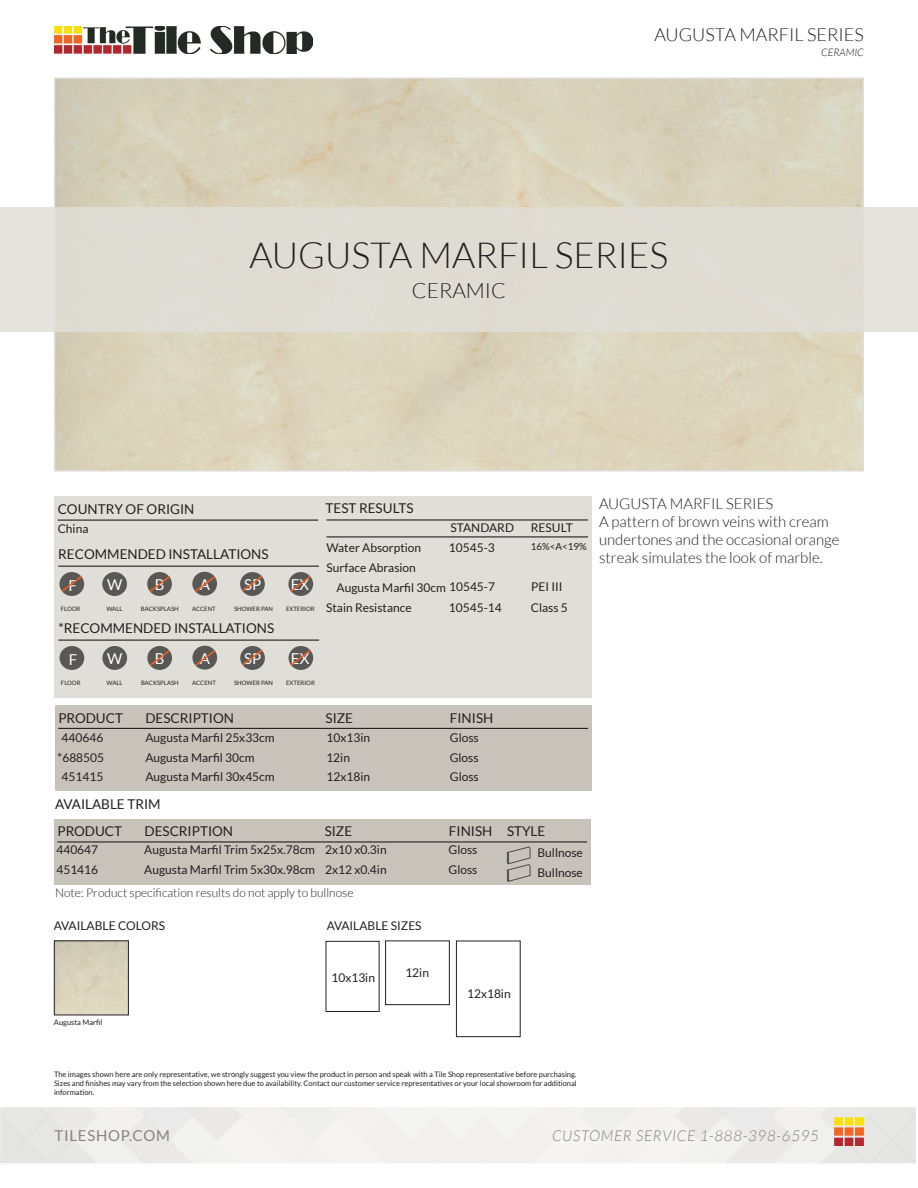
<style>
.page{position:relative;width:918px;height:1188px;background:#fff}
.page>*{position:absolute;margin:0;border:0;box-sizing:border-box;transform-origin:0 0}
.t1{font:300 36px "Lato";color:#231f20}
.t2{font:300 21px "Lato";color:#231f20}
.t3{font:300 18px "Lato";color:#231f20}
.t4{font:300 15px/18px "Lato";color:#231f20}
.t5{font:italic 300 15px "Lato";letter-spacing:.05em;color:#8b8178}
.t6{font:15px "Lato";color:#fff}
.t7{font:15px "Lato";letter-spacing:.05em;color:#8b8178}
.t8{font:13.5px "Lato";color:#231f20}
.t9{font:12px "Lato";color:#231f20}
.t10{font:300 12px "Lato";color:#231f20}
.t11{font:italic 300 10.5px "Lato";color:#231f20}
.t12{font:9.75px "Lato";color:#231f20}
.t13{font:7.5px/9px "Lato";color:#231f20;text-align:justify}
.t14{font:6px "Lato";color:#231f20}
</style>
<div class="page">
<svg style="left:0;top:1107px;width:916px;height:56px"></svg>
<img style="left:54px;top:26px;width:259px;height:28px">
<img style="left:834px;top:1118px;width:29px;height:28px">
<div style="left:54px;top:77px;width:810px;height:395px;border:2px solid #e0ded8"></div>
<div style="left:0;top:207px;width:918px;height:124px;background:#e0ded8"></div>
<div style="left:54px;top:496px;width:537px;height:202px;background:#e0ded8"></div>
<hr style="left:327px;top:519px;width:261px;height:2px;background:#231f20">
<hr style="left:327px;top:536px;width:261px;height:1px;background:#231f20">
<svg style="left:59px;top:572px;width:25px;height:24px"></svg>
<div style="left:102px;top:572px;width:25px;height:24px;background:#595856;border-radius:50%"></div>
<svg style="left:147px;top:572px;width:25px;height:24px"></svg>
<svg style="left:192px;top:572px;width:25px;height:24px"></svg>
<svg style="left:240px;top:572px;width:25px;height:24px"></svg>
<svg style="left:288px;top:572px;width:25px;height:24px"></svg>
<hr style="left:58px;top:566px;width:261px;height:1px;background:#231f20">
<hr style="left:58px;top:520px;width:260px;height:1px;background:#231f20">
<div style="left:55px;top:705px;width:537px;height:86px;background:#c7c2ba"></div>
<hr style="left:58px;top:728px;width:530px;height:1px;background:#231f20">
<svg style="left:60px;top:574px;width:24px;height:19px"></svg>
<svg style="left:148px;top:574px;width:24px;height:19px"></svg>
<svg style="left:193px;top:574px;width:24px;height:19px"></svg>
<svg style="left:241px;top:574px;width:23px;height:19px"></svg>
<svg style="left:289px;top:574px;width:23px;height:19px"></svg>
<img style="left:56px;top:942px;width:71px;height:71px">
<div style="left:54px;top:940px;width:75px;height:75px;border:1px solid #231f20"></div>
<div style="left:54px;top:819px;width:537px;height:66px;background:#c7c2ba"></div>
<hr style="left:57px;top:841px;width:530px;height:2px;background:#231f20">
<svg style="left:506px;top:846px;width:25px;height:36px"></svg>
<div style="left:60px;top:646px;width:24px;height:24px;background:#595856;border-radius:50%"></div>
<div style="left:102px;top:646px;width:25px;height:24px;background:#595856;border-radius:50%"></div>
<svg style="left:147px;top:646px;width:25px;height:24px"></svg>
<svg style="left:192px;top:646px;width:25px;height:24px"></svg>
<svg style="left:240px;top:646px;width:25px;height:24px"></svg>
<svg style="left:289px;top:646px;width:24px;height:24px"></svg>
<hr style="left:58px;top:640px;width:261px;height:1px;background:#231f20">
<svg style="left:148px;top:648px;width:24px;height:19px"></svg>
<svg style="left:194px;top:648px;width:23px;height:19px"></svg>
<svg style="left:241px;top:648px;width:23px;height:19px"></svg>
<svg style="left:289px;top:648px;width:23px;height:19px"></svg>
<div style="left:326px;top:941px;width:53px;height:71px;border:1px solid #231f20"></div>
<div style="left:385px;top:940px;width:65px;height:65px;border:1px solid #231f20"></div>
<div style="left:456px;top:940px;width:65px;height:97px;border:1px solid #231f20"></div>
<p class="t3" style="left:655px;top:25px;width:211px">AUGUSTA MARFIL SERIES</p>
<p class="t11" style="left:821px;top:47px;width:44px">CERAMIC</p>
<p class="t1" style="left:250px;top:236px;width:420px">AUGUSTA MARFIL SERIES</p>
<p class="t2" style="left:412px;top:279px;width:96px">CERAMIC</p>
<p class="t8" style="left:58px;top:502px;width:138px">COUNTRY OF ORIGIN</p>
<p class="t9" style="left:58px;top:522px;width:32px">China</p>
<p class="t8" style="left:58px;top:547px;width:212px">RECOMMENDED INSTALLATIONS</p>
<p class="t6" style="left:69px;top:577px;width:10px">F</p>
<p class="t14" style="left:61px;top:606px;width:21px">FLOOR</p>
<p class="t6" style="left:107px;top:576px;width:17px">W</p>
<p class="t14" style="left:106px;top:606px;width:18px">WALL</p>
<p class="t6" style="left:155px;top:576px;width:11px">B</p>
<p class="t14" style="left:141px;top:606px;width:39px">BACKSPLASH</p>
<p class="t6" style="left:200px;top:576px;width:12px">A</p>
<p class="t14" style="left:192px;top:606px;width:25px">ACCENT</p>
<p class="t6" style="left:244px;top:576px;width:19px">SP</p>
<p class="t14" style="left:234px;top:606px;width:40px">SHOWER PAN</p>
<p class="t6" style="left:291px;top:576px;width:20px">EX</p>
<p class="t14" style="left:286px;top:606px;width:30px">EXTERIOR</p>
<p class="t8" style="left:326px;top:500px;width:89px">TEST RESULTS</p>
<p class="t9" style="left:327px;top:541px;width:96px">Water Absorption</p>
<p class="t9" style="left:327px;top:561px;width:91px">Surface Abrasion</p>
<p class="t9" style="left:326px;top:601px;width:87px">Stain Resistance</p>
<p class="t9" style="left:450px;top:521px;width:65px">STANDARD</p>
<p class="t9" style="left:531px;top:521px;width:44px">RESULT</p>
<p class="t12" style="left:531px;top:541px;width:57px">16%&lt;A&lt;19%</p>
<p class="t9" style="left:449px;top:541px;width:47px">10545-3</p>
<p class="t9" style="left:337px;top:581px;width:160px">Augusta Marfil 30cm 10545-7</p>
<p class="t9" style="left:531px;top:580px;width:33px">PEI III</p>
<p class="t9" style="left:531px;top:601px;width:39px">Class 5</p>
<p class="t9" style="left:449px;top:601px;width:54px">10545-14</p>
<p class="t8" style="left:58px;top:621px;width:217px">*RECOMMENDED INSTALLATIONS</p>
<p class="t6" style="left:69px;top:651px;width:10px">F</p>
<p class="t14" style="left:61px;top:680px;width:21px">FLOOR</p>
<p class="t6" style="left:107px;top:650px;width:17px">W</p>
<p class="t14" style="left:107px;top:680px;width:18px">WALL</p>
<p class="t6" style="left:155px;top:650px;width:11px">B</p>
<p class="t14" style="left:141px;top:680px;width:39px">BACKSPLASH</p>
<p class="t6" style="left:200px;top:650px;width:12px">A</p>
<p class="t14" style="left:192px;top:680px;width:25px">ACCENT</p>
<p class="t6" style="left:244px;top:650px;width:19px">SP</p>
<p class="t14" style="left:234px;top:680px;width:40px">SHOWER PAN</p>
<p class="t6" style="left:291px;top:650px;width:20px">EX</p>
<p class="t14" style="left:286px;top:680px;width:30px">EXTERIOR</p>
<p class="t8" style="left:58px;top:710px;width:66px">PRODUCT</p>
<p class="t8" style="left:145px;top:710px;width:90px">DESCRIPTION</p>
<p class="t8" style="left:326px;top:710px;width:29px">SIZE</p>
<p class="t8" style="left:450px;top:710px;width:45px">FINISH</p>
<p class="t9" style="left:145px;top:731px;width:131px">Augusta Marfil 25x33cm</p>
<p class="t9" style="left:145px;top:770px;width:131px">Augusta Marfil 30x45cm</p>
<p class="t9" style="left:327px;top:731px;width:45px">10x13in</p>
<p class="t9" style="left:327px;top:770px;width:45px">12x18in</p>
<p class="t9" style="left:62px;top:731px;width:43px">440646</p>
<p class="t9" style="left:62px;top:770px;width:43px">451415</p>
<p class="t9" style="left:58px;top:751px;width:48px">*688505</p>
<p class="t9" style="left:145px;top:751px;width:111px">Augusta Marfil 30cm</p>
<p class="t9" style="left:326px;top:751px;width:25px">12in</p>
<p class="t8" style="left:55px;top:797px;width:107px">AVAILABLE TRIM</p>
<p class="t9" style="left:450px;top:731px;width:30px">Gloss</p>
<p class="t9" style="left:450px;top:770px;width:30px">Gloss</p>
<p class="t9" style="left:450px;top:751px;width:30px">Gloss</p>
<p class="t8" style="left:57px;top:824px;width:66px">PRODUCT</p>
<p class="t9" style="left:56px;top:843px;width:43px">440647</p>
<p class="t9" style="left:56px;top:863px;width:43px">451416</p>
<p class="t8" style="left:145px;top:824px;width:90px">DESCRIPTION</p>
<p class="t8" style="left:449px;top:824px;width:45px">FINISH</p>
<p class="t8" style="left:507px;top:824px;width:40px">STYLE</p>
<p class="t9" style="left:537px;top:846px;width:47px">Bullnose</p>
<p class="t9" style="left:537px;top:866px;width:47px">Bullnose</p>
<p class="t8" style="left:325px;top:824px;width:29px">SIZE</p>
<p class="t9" style="left:144px;top:843px;width:172px">Augusta Marfil Trim 5x25x.78cm</p>
<p class="t9" style="left:144px;top:863px;width:172px">Augusta Marfil Trim 5x30x.98cm</p>
<p class="t9" style="left:449px;top:843px;width:30px">Gloss</p>
<p class="t9" style="left:449px;top:863px;width:30px">Gloss</p>
<p class="t9" style="left:325px;top:843px;width:63px">2x10 x0.3in</p>
<p class="t9" style="left:325px;top:863px;width:63px">2x12 x0.4in</p>
<p class="t10" style="left:55px;top:886px;width:300px">Note: Product specification results do not apply to bullnose</p>
<p class="t9" style="left:54px;top:919px;width:113px">AVAILABLE COLORS</p>
<p class="t9" style="left:327px;top:919px;width:96px">AVAILABLE SIZES</p>
<p class="t4" style="left:599px;top:494px;width:176px">AUGUSTA MARFIL SERIES</p>
<p class="t4" style="left:599px;top:512px;width:242px">A pattern of brown veins with cream undertones and the occasional orange streak simulates the look of marble.</p>
<p class="t13" style="left:54px;top:1018px;width:50px">Augusta Marfil</p>
<p class="t9" style="left:331px;top:971px;width:45px">10x13in</p>
<p class="t9" style="left:405px;top:966px;width:25px">12in</p>
<p class="t9" style="left:467px;top:987px;width:45px">12x18in</p>
<p class="t13" style="left:54px;top:1070px;width:524px">The images shown here are only representative, we strongly suggest you view the product in person and speak with a Tile Shop representative before purchasing.<br>Sizes and finishes may vary from the selection shown here due to availability. Contact our customer service representatives or your local showroom for additional information.</p>
<p class="t7" style="left:55px;top:1127px;width:117px">TILESHOP.COM</p>
<p class="t5" style="left:552px;top:1127px;width:268px">CUSTOMER SERVICE 1-888-398-6595</p>
</div>
